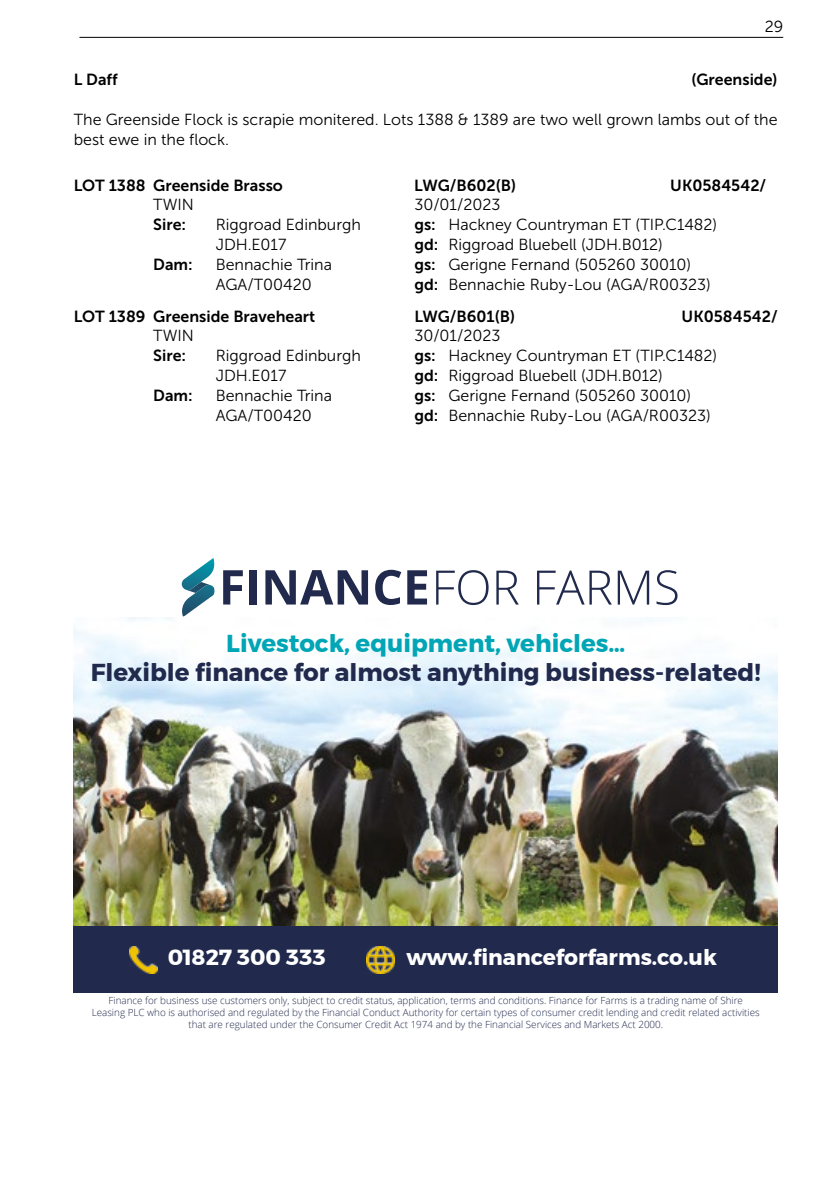
<style>
.page{position:relative;width:840px;height:1191px;background:#fff}
.page>*{position:absolute;margin:0;border:0;box-sizing:border-box;transform-origin:0 0}
.t1{font:700 24.4px "Montserrat";color:#212a4d}
.t2{font:700 24.4px "Montserrat";color:#00a6b5}
.t3{font:700 21.8px "Montserrat";color:#fff}
.t4{font:16px/20px "Museo Sans 300";color:#000}
.t5{font:16px "Museo Sans 700";color:#000}
.t6{font:300 9.8px/11.8px "Open Sans";color:#212a4d;text-align:center}
.s1{font-family:"Museo Sans 700"}
</style>
<div class="page">
<hr style="left:79px;top:37px;width:703px;height:1px;background:#000">
<img style="left:74px;top:618px;width:703px;height:308px">
<div style="left:74px;top:926px;width:703px;height:67px;background:#212a4d"></div>
<img style="left:366px;top:946px;width:28px;height:28px">
<img style="left:129px;top:946px;width:28px;height:28px">
<img style="left:182px;top:558px;width:32px;height:27px">
<img style="left:182px;top:585px;width:33px;height:32px">
<svg style="left:223px;top:570px;width:20px;height:34px"></svg>
<div style="left:249px;top:570px;width:8px;height:34px;background:#212a4c"></div>
<svg style="left:265px;top:570px;width:103px;height:34px"></svg>
<svg style="left:375px;top:570px;width:26px;height:35px"></svg>
<svg style="left:407px;top:570px;width:20px;height:34px"></svg>
<svg style="left:436px;top:570px;width:52px;height:35px"></svg>
<svg style="left:496px;top:570px;width:22px;height:34px"></svg>
<svg style="left:537px;top:570px;width:74px;height:34px"></svg>
<svg style="left:617px;top:570px;width:31px;height:34px"></svg>
<svg style="left:656px;top:570px;width:21px;height:35px"></svg>
<p class="t4" style="left:764px;top:16px;width:20px">29</p>
<p class="t5" style="left:74px;top:71px;width:45px">L Daff</p>
<p class="t5" style="left:691px;top:71px;width:88px">(Greenside)</p>
<p class="t4" style="left:74px;top:109px;width:705px">The Greenside Flock is scrapie monitered. Lots 1388 &amp; 1389 are two well grown lambs out of the best ewe in the flock.</p>
<p class="t5" style="left:74px;top:176px;width:210px">LOT 1388 Greenside Brasso</p>
<p class="t5" style="left:414px;top:176px;width:103px">LWG/B602(B)</p>
<p class="t5" style="left:670px;top:176px;width:97px">UK0584542/</p>
<p class="t4" style="left:153px;top:195px;width:42px">TWIN</p>
<p class="t4" style="left:414px;top:195px;width:88px">30/01/2023</p>
<p class="t5" style="left:153px;top:216px;width:34px">Sire:</p>
<p class="t4" style="left:215px;top:215px;width:147px">Riggroad Edinburgh</p>
<p class="t4" style="left:414px;top:215px;width:304px"><span class="s1">gs:</span> Hackney Countryman ET (TIP.C1482)</p>
<p class="t4" style="left:215px;top:235px;width:72px">JDH.E017</p>
<p class="t4" style="left:414px;top:235px;width:250px"><span class="s1">gd:</span> Riggroad Bluebell (JDH.B012)</p>
<p class="t5" style="left:153px;top:255px;width:41px">Dam:</p>
<p class="t4" style="left:215px;top:254px;width:118px">Bennachie Trina</p>
<p class="t4" style="left:414px;top:254px;width:278px"><span class="s1">gs:</span> Gerigne Fernand (505260 30010)</p>
<p class="t4" style="left:215px;top:274px;width:98px">AGA/T00420</p>
<p class="t4" style="left:414px;top:274px;width:298px"><span class="s1">gd:</span> Bennachie Ruby-Lou (AGA/R00323)</p>
<p class="t5" style="left:74px;top:307px;width:243px">LOT 1389 Greenside Braveheart</p>
<p class="t5" style="left:414px;top:307px;width:102px">LWG/B601(B)</p>
<p class="t5" style="left:681px;top:307px;width:97px">UK0584542/</p>
<p class="t4" style="left:153px;top:326px;width:42px">TWIN</p>
<p class="t4" style="left:414px;top:326px;width:88px">30/01/2023</p>
<p class="t5" style="left:153px;top:347px;width:34px">Sire:</p>
<p class="t4" style="left:215px;top:346px;width:147px">Riggroad Edinburgh</p>
<p class="t4" style="left:414px;top:346px;width:304px"><span class="s1">gs:</span> Hackney Countryman ET (TIP.C1482)</p>
<p class="t4" style="left:215px;top:365px;width:72px">JDH.E017</p>
<p class="t4" style="left:414px;top:365px;width:250px"><span class="s1">gd:</span> Riggroad Bluebell (JDH.B012)</p>
<p class="t5" style="left:153px;top:386px;width:41px">Dam:</p>
<p class="t4" style="left:215px;top:385px;width:118px">Bennachie Trina</p>
<p class="t4" style="left:414px;top:385px;width:278px"><span class="s1">gs:</span> Gerigne Fernand (505260 30010)</p>
<p class="t4" style="left:215px;top:405px;width:98px">AGA/T00420</p>
<p class="t4" style="left:414px;top:405px;width:298px"><span class="s1">gd:</span> Bennachie Ruby-Lou (AGA/R00323)</p>
<h1 class="t2" style="left:226px;top:623px;width:400px">Livestock, equipment, vehicles…</h1>
<h1 class="t1" style="left:91px;top:653px;width:671px">Flexible finance for almost anything business-related!</h1>
<h2 class="t3" style="left:167px;top:940px;width:159px">01827 300 333</h2>
<h2 class="t3" style="left:406px;top:940px;width:312px">www.financeforfarms.co.uk</h2>
<p class="t6" style="left:92px;top:994px;width:669px">Finance for business use customers only, subject to credit status, application, terms and conditions. Finance for Farms is a trading name of Shire<br>Leasing PLC who is authorised and regulated by the Financial Conduct Authority for certain types of consumer credit lending and credit related activities that are regulated under the Consumer Credit Act 1974 and by the Financial Services and Markets Act 2000.</p>
</div>
